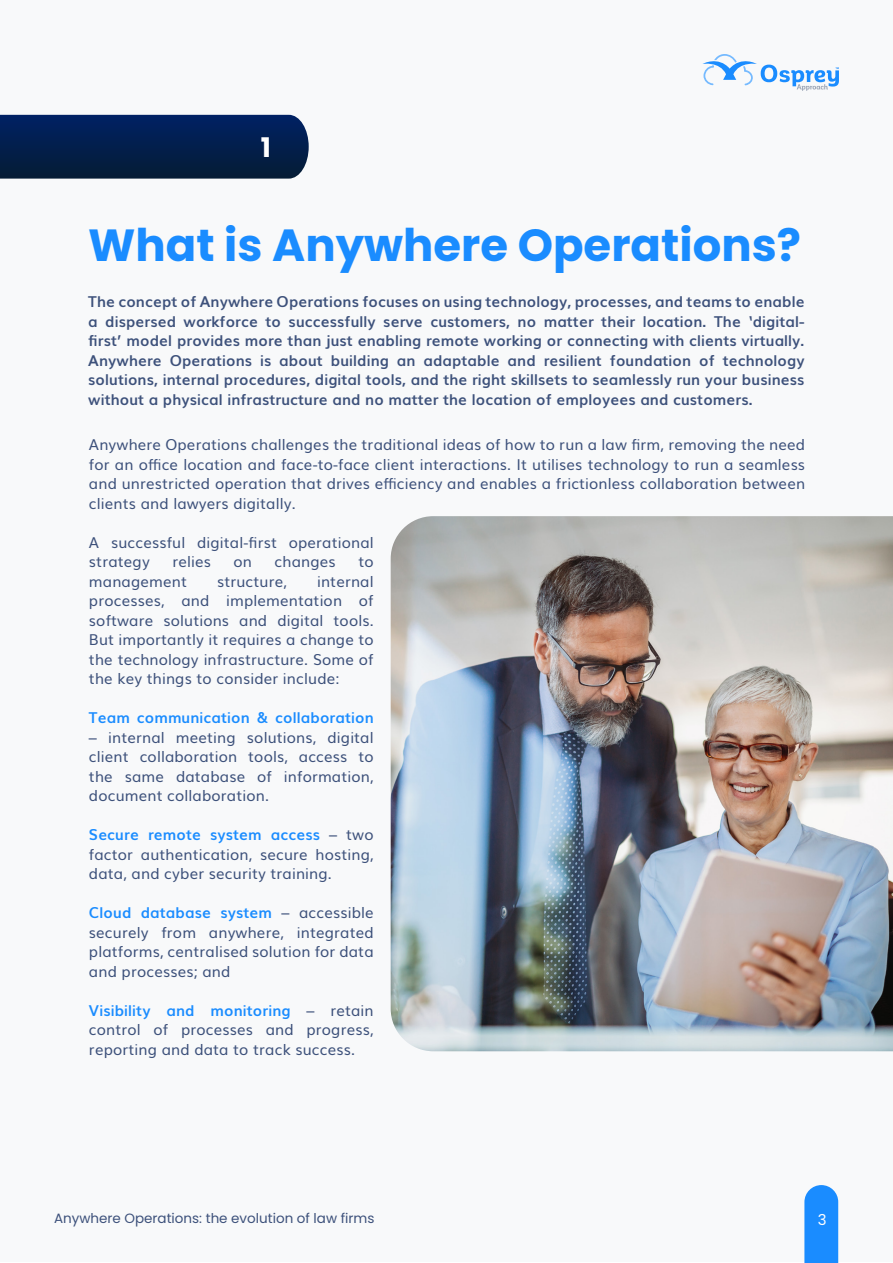
<style>
.page{position:relative;width:893px;height:1263px;background:#fff}
.page>*{position:absolute;margin:0;border:0;box-sizing:border-box;transform-origin:0 0}
.t1{font:700 45px "Poppins";color:#1a8cff}
.t2{font:700 27px "Poppins";color:#fff}
.t3{font:15px/19.5px "Muli";letter-spacing:.01em;color:#3d517b;text-align:justify}
.t4{font:700 15px/19.5px "Muli";letter-spacing:.01em;color:#3d517b;text-align:justify}
.t5{font:700 15px "Muli";letter-spacing:.01em;color:#1a8cff}
.t6{font:15px "Poppins";color:#fff}
.t7{font:13.5px "Poppins";color:#3d517b}
.s1{font-weight:700;color:#1a8cff}
</style>
<div class="page">
<div style="left:0;top:0;width:893px;height:1261px;background:#f8f9fa"></div>
<svg style="left:804px;top:1185px;width:34px;height:78px"></svg>
<svg style="left:702px;top:54px;width:137px;height:37px"></svg>
<svg style="left:0;top:115px;width:309px;height:64px"></svg>
<img style="left:391px;top:516px;width:502px;height:535px">
<p class="t2" style="left:261px;top:132px;width:12px">1</p>
<p class="t1" style="left:88px;top:219px;width:714px">What is Anywhere Operations?</p>
<p class="t4" style="left:88px;top:291px;width:718px">The concept of Anywhere Operations focuses on using technology, processes, and teams to enable a dispersed workforce to successfully serve customers, no matter their location. The ‘digital&shy;first’ model provides more than just enabling remote working or connecting with clients virtually.<br>Anywhere Operations is about building an adaptable and resilient foundation of technology solutions, internal procedures, digital tools, and the right skillsets to seamlessly run your business without a physical infrastructure and no matter the location of employees and customers.</p>
<p class="t3" style="left:89px;top:434px;width:718px">Anywhere Operations challenges the traditional ideas of how to run a law firm, removing the need for an office location and face-to-face client interactions. It utilises technology to run a seamless and unrestricted operation that drives efficiency and enables a frictionless collaboration between clients and lawyers digitally.</p>
<p class="t3" style="left:89px;top:531px;width:286px">A successful digital-first operational strategy</p>
<p class="t3" style="left:172px;top:551px;width:40px">relies</p>
<p class="t3" style="left:234px;top:551px;width:20px">on</p>
<p class="t3" style="left:275px;top:551px;width:63px">changes</p>
<p class="t3" style="left:358px;top:551px;width:17px">to</p>
<p class="t3" style="left:89px;top:570px;width:99px">management</p>
<p class="t3" style="left:217px;top:570px;width:72px">structure,</p>
<p class="t3" style="left:89px;top:570px;width:286px;text-indent:228px">internal processes, and implementation of software solutions and digital tools.<br>But importantly it requires a change to the technology infrastructure. Some of the key things to consider include:</p>
<p class="t5" style="left:89px;top:705px;width:286px">Team communication &amp; collaboration</p>
<p class="t3" style="left:89px;top:726px;width:286px">– internal meeting solutions, digital client collaboration tools, access to the same database of information, document collaboration.</p>
<p class="t3" style="left:89px;top:824px;width:286px"><span class="s1">Secure remote system access</span> – two factor authentication, secure hosting, data, and cyber security training.</p>
<p class="t3" style="left:89px;top:902px;width:286px"><span class="s1">Cloud database system</span> – accessible securely from anywhere, integrated platforms, centralised solution for data and processes; and</p>
<p class="t3" style="left:89px;top:999px;width:286px"><span class="s1">Visibility and monitoring</span> – retain control of processes and progress, reporting and data to track success.</p>
<p class="t7" style="left:54px;top:1210px;width:322px">Anywhere Operations: the evolution of law firms</p>
<p class="t6" style="left:818px;top:1211px;width:10px">3</p>
</div>
